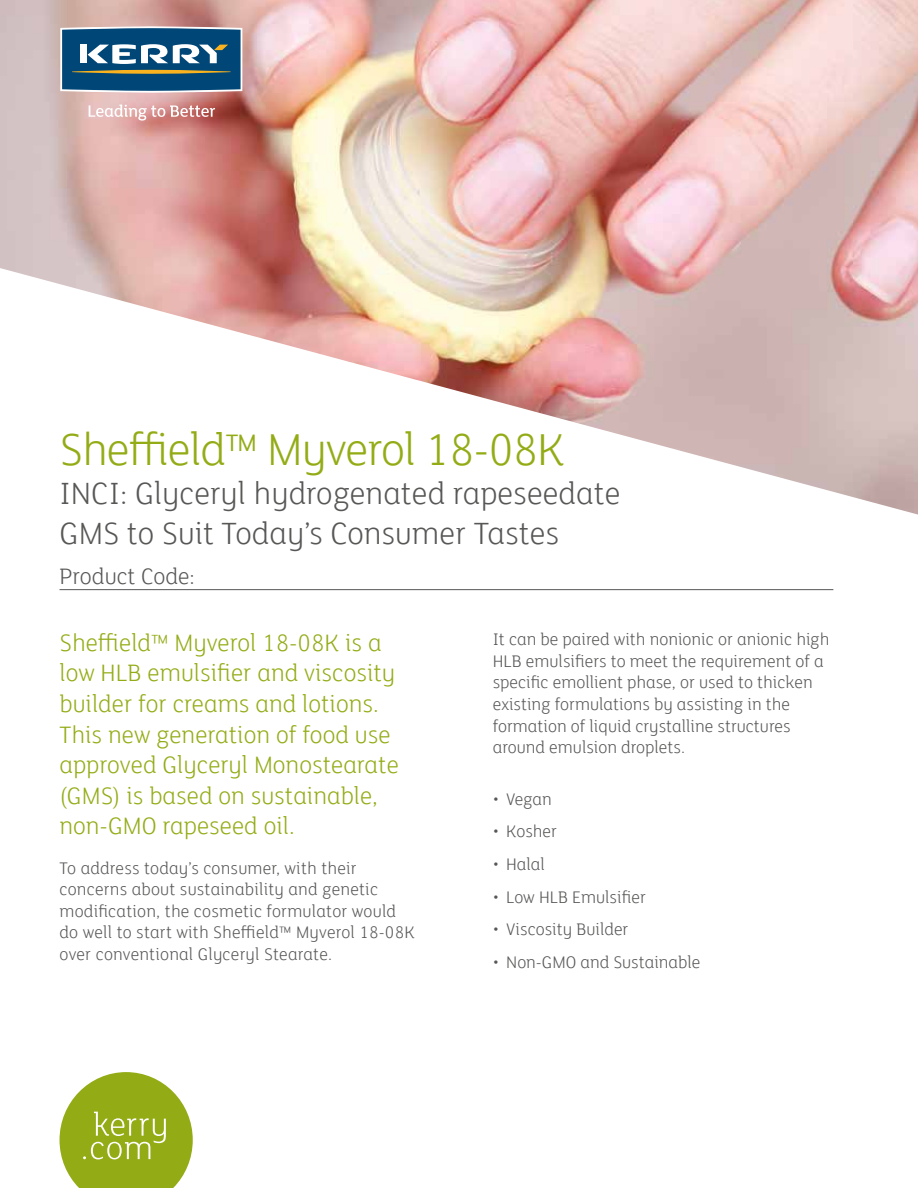
<style>
.page{position:relative;width:918px;height:1188px;background:#fff}
.page>*{position:absolute;margin:0;border:0;box-sizing:border-box;transform-origin:0 0}
.t1{font:300 48px "Kerry";letter-spacing:-.02em;color:#93ac16}
.t2{font:300 33px/39.6px "Kerry";color:#575756}
.t3{font:300 25.5px/30.6px "Kerry";color:#93ac16}
.t4{font:300 24px "Kerry";color:#575756}
.t5{font:300 18px/21.6px "Kerry";color:#575756}
</style>
<div class="page">
<img style="left:0;top:0;width:918px;height:515px">
<hr style="left:60px;top:589px;width:773px;height:1px;background:#575756">
<svg style="left:60px;top:1072px;width:133px;height:116px"></svg>
<svg style="left:89px;top:105px;width:126px;height:16px;background:#deacaa"></svg>
<svg style="left:60px;top:26px;width:182px;height:67px;background:#406f8d"></svg>
<h1 class="t1" style="left:60px;top:424px;width:507px">Sheffield™ Myverol 18-08K</h1>
<h2 class="t2" style="left:60px;top:475px;width:562px">INCI: Glyceryl hydrogenated rapeseedate<br>GMS to Suit Today’s Consumer Tastes</h2>
<h3 class="t4" style="left:60px;top:563px;width:137px">Product Code:</h3>
<h3 class="t3" style="left:60px;top:628px;width:341px">Sheffield™ Myverol 18-08K is a low HLB emulsifier and viscosity builder for creams and lotions.<br>This new generation of food use approved Glyceryl Monostearate (GMS) is based on sustainable, non-GMO rapeseed oil.</h3>
<p class="t5" style="left:60px;top:858px;width:357px">To address today’s consumer, with their concerns about sustainability and genetic modification, the cosmetic formulator would do well to start with Sheffield™ Myverol 18-08K over conventional Glyceryl Stearate.</p>
<p class="t5" style="left:493px;top:629px;width:338px">It can be paired with nonionic or anionic high HLB emulsifiers to meet the requirement of a specific emollient phase, or used to thicken existing formulations by assisting in the formation of liquid crystalline structures around emulsion droplets.</p>
<p class="t5" style="left:493px;top:789px;width:61px">• Vegan</p>
<p class="t5" style="left:493px;top:821px;width:66px">• Kosher</p>
<p class="t5" style="left:493px;top:854px;width:54px">• Halal</p>
<p class="t5" style="left:493px;top:886px;width:155px">• Low HLB Emulsifier</p>
<p class="t5" style="left:493px;top:919px;width:137px">• Viscosity Builder</p>
<p class="t5" style="left:493px;top:952px;width:209px">• Non-GMO and Sustainable</p>
</div>
